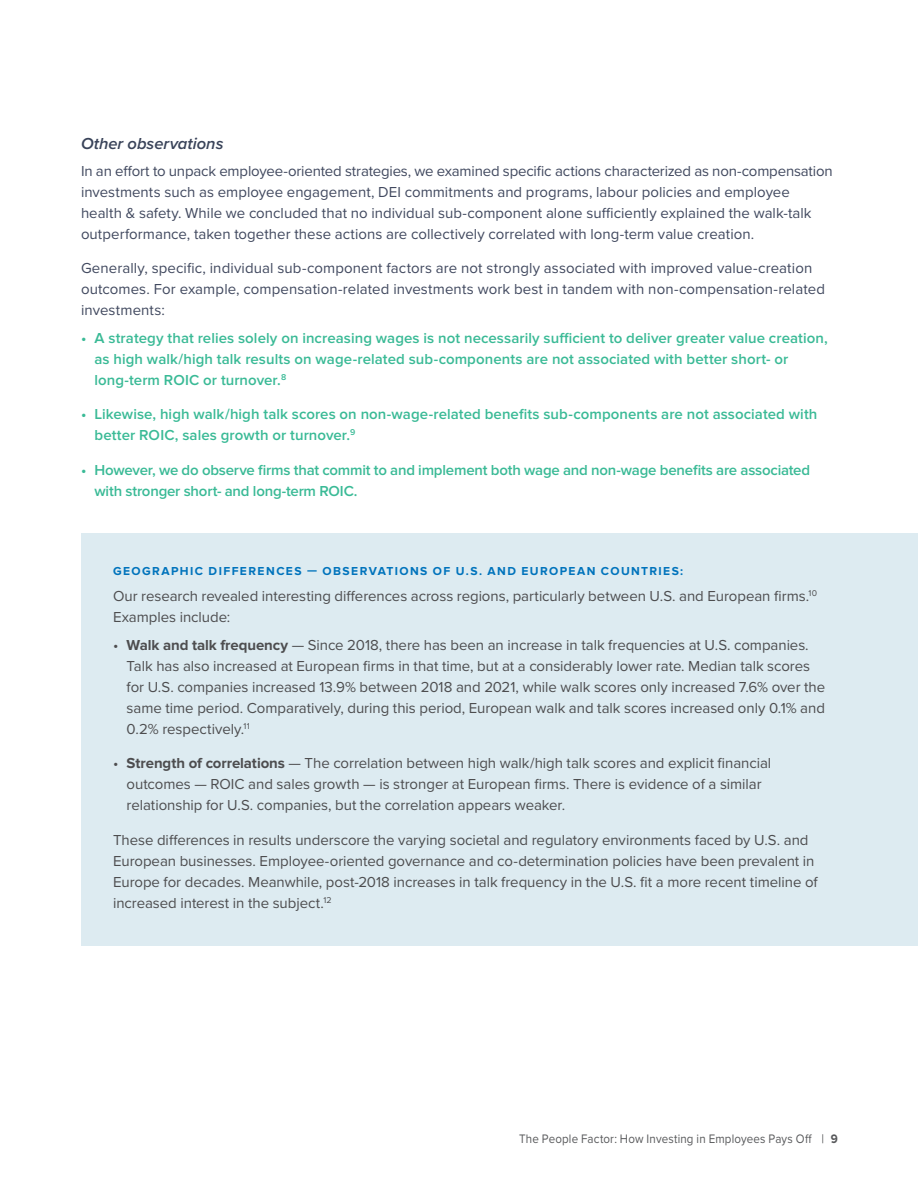
<style>
.page{position:relative;width:918px;height:1188px;background:#fff}
.page>*{position:absolute;margin:0;border:0;box-sizing:border-box;transform-origin:0 0}
.t1{font:italic 600 16.5px "Proxima Nova";color:#394359}
.t2{font:15px/21px "Proxima Nova";letter-spacing:-.005em;color:#4d4d4f}
.t3{font:15px/21px "Proxima Nova";letter-spacing:.005em;color:#41495f}
.t4{font:600 15px/21px "Proxima Nova";letter-spacing:.005em;color:#3aba96}
.t5{font:600 15px/21px "Proxima Nova";letter-spacing:-.015em;color:#3aba96}
.t6{font:12.75px "Proxima Nova";letter-spacing:.015em;color:#58595b;scale:.91 1}
.t7{font:700 12px "Proxima Nova";letter-spacing:.12em;color:#0073bc}
.s1{font-weight:700}
</style>
<div class="page">
<div style="left:81px;top:534px;width:837px;height:412px;background:#ddebf1"></div>
<p class="t1" style="left:81px;top:131px;width:144px">Other observations</p>
<p class="t3" style="left:81px;top:159px;width:753px">In an effort to unpack employee-oriented strategies, we examined specific actions characterized as non-compensation investments such as employee engagement, DEI commitments and programs, labour policies and employee health &amp; safety. While we concluded that no individual sub-component alone sufficiently explained the walk-talk outperformance, taken together these actions are collectively correlated with long-term value creation.</p>
<p class="t3" style="left:81px;top:257px;width:746px">Generally, specific, individual sub-component factors are not strongly associated with improved value-creation outcomes. For example, compensation-related investments work best in tandem with non-compensation-related investments:</p>
<p class="t4" style="left:94px;top:328px;width:735px;text-indent:-14px">• A strategy that relies solely on increasing wages is not necessarily sufficient to deliver greater value creation, as high walk/high talk results on wage-related sub-components are not associated with better short- or long-term ROIC or turnover.<sup>8</sup></p>
<p class="t4" style="left:94px;top:404px;width:724px;text-indent:-14px">• Likewise, high walk/high talk scores on non-wage-related benefits sub-components are not associated with better ROIC, sales growth or turnover.<sup>9</sup></p>
<p class="t5" style="left:94px;top:460px;width:717px;text-indent:-14px">• However, we do observe firms that commit to and implement both wage and non-wage benefits are associated with stronger short- and long-term ROIC.</p>
<p class="t7" style="left:113px;top:564px;width:572px">GEOGRAPHIC DIFFERENCES — OBSERVATIONS OF U.S. AND EUROPEAN COUNTRIES:</p>
<p class="t2" style="left:113px;top:585px;width:706px">Our research revealed interesting differences across regions, particularly between U.S. and European firms.<sup>10<br></sup>Examples include:</p>
<p class="t2" style="left:127px;top:634px;width:700px;text-indent:-14px">• <span class="s1">Walk and talk frequency</span> — Since 2018, there has been an increase in talk frequencies at U.S. companies.<br>Talk has also increased at European firms in that time, but at a considerably lower rate. Median talk scores for U.S. companies increased 13.9% between 2018 and 2021, while walk scores only increased 7.6% over the same time period. Comparatively, during this period, European walk and talk scores increased only 0.1% and 0.2% respectively.<sup>11</sup></p>
<p class="t2" style="left:127px;top:752px;width:646px;text-indent:-14px">• <span class="s1">Strength of correlations</span> — The correlation between high walk/high talk scores and explicit financial outcomes — ROIC and sales growth — is stronger at European firms. There is evidence of a similar relationship for U.S. companies, but the correlation appears weaker.</p>
<p class="t2" style="left:113px;top:829px;width:706px">These differences in results underscore the varying societal and regulatory environments faced by U.S. and European businesses. Employee-oriented governance and co-determination policies have been prevalent in Europe for decades. Meanwhile, post-2018 increases in talk frequency in the U.S. fit a more recent timeline of increased interest in the subject.<sup>12</sup></p>
<p class="t6" style="left:519px;top:1129px;width:352px">The People Factor: How Investing in Employees Pays Off | <span class="s1">9</span></p>
</div>
